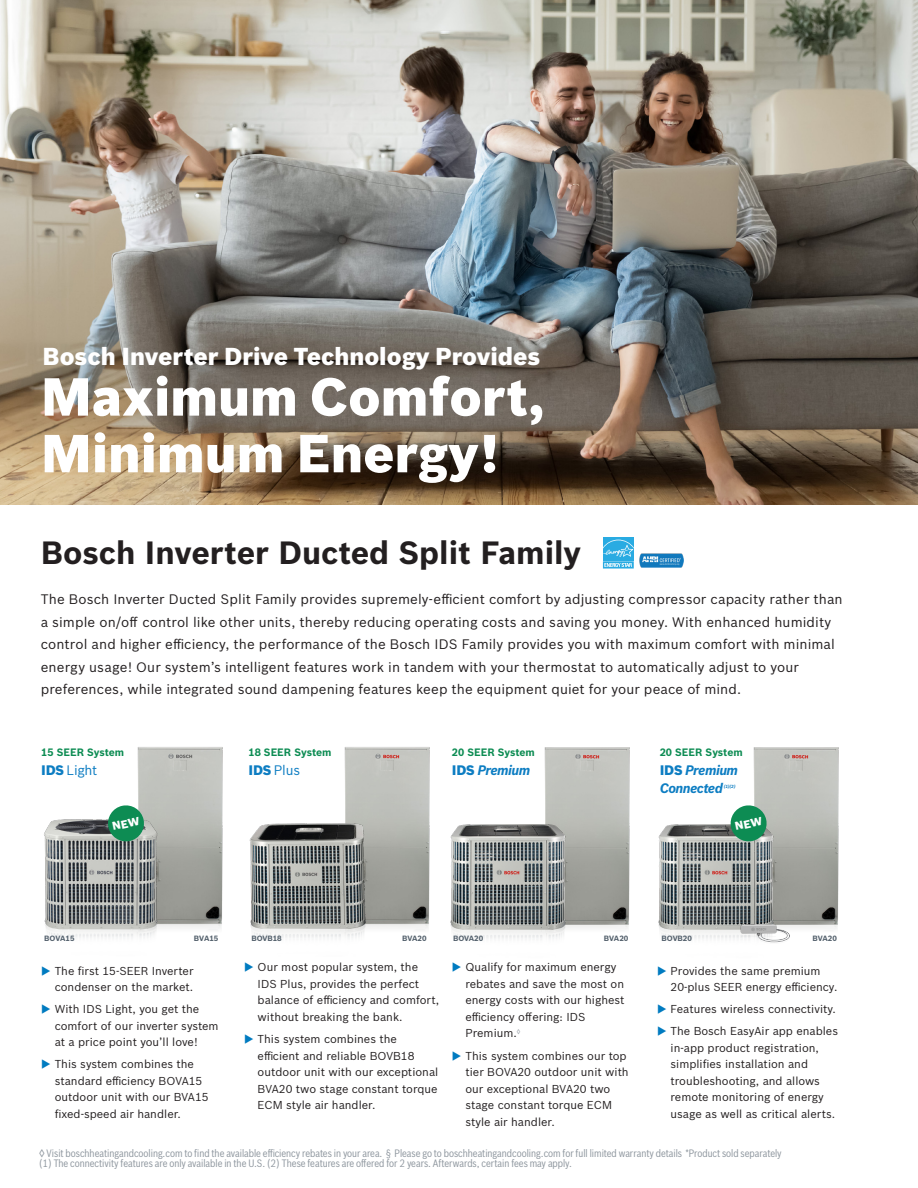
<style>
.page{position:relative;width:918px;height:1188px;background:#fff}
.page>*{position:absolute;margin:0;border:0;box-sizing:border-box;transform-origin:0 0}
.t1{font:900 52.35px/56.7px "Bosch Sans";color:#fff}
.t2{font:700 31.5px "Bosch Sans";color:#231f20}
.t3{font:900 24px "Bosch Sans";color:#fff}
.Intro_11_6_Bosch_Blu{font:13.5px/22.5px "Bosch Sans";letter-spacing:.01em;color:#231f20}
.t4{font:italic 700 13.5px "Bosch Sans";letter-spacing:-.04em;color:#0d7dc2}
.t5{font:13.5px "Bosch Sans";letter-spacing:-.02em;color:#0d7dc2}
.Intro_11_6_Bosch_Blu-2{font:11.25px/16.5px "Bosch Sans";color:#231f20}
.t6{font:10.5px "Bosch Sans Cond";color:#8f979f}
.t7{font:700 10.5px "Bosch Sans";color:#0d8c53}
.Intro_11_6_Bosch_Blu-3{font:700 7.5px "Bosch Sans";color:#525f6b}
.t8{font:italic 700 4.35px "Bosch Sans";color:#0d7dc2}
.s1{font-weight:900}
.s2{font-weight:900;font-style:normal}
.s3{color:#007bc0}
</style>
<div class="page">
<img style="left:0;top:0;width:918px;height:504px">
<div style="left:603px;top:537px;width:31px;height:24px;background:#29abe2"></div>
<svg style="left:603px;top:540px;width:31px;height:29px"></svg>
<img style="left:639px;top:554px;width:45px;height:13px">
<img style="left:137px;top:747px;width:86px;height:183px">
<img style="left:44px;top:778px;width:117px;height:160px">
<img style="left:344px;top:747px;width:86px;height:183px">
<img style="left:249px;top:777px;width:119px;height:161px">
<img style="left:753px;top:747px;width:86px;height:182px">
<img style="left:658px;top:820px;width:130px;height:119px">
<img style="left:544px;top:747px;width:86px;height:182px">
<img style="left:450px;top:820px;width:129px;height:119px">
<img style="left:706px;top:935px;width:52px;height:4px">
<img style="left:706px;top:912px;width:88px;height:23px">
<svg style="left:758px;top:929px;width:32px;height:1px"></svg>
<div style="left:758px;top:930px;width:33px;height:14px;background:#fff;opacity:.91"></div>
<div style="left:758px;top:931px;width:33px;height:14px;background:#231f20;opacity:.41"></div>
<svg style="left:106px;top:804px;width:40px;height:39px;background:#4b9e78"></svg>
<svg style="left:729px;top:804px;width:39px;height:39px;background:#4a9f78"></svg>
<p class="t3" style="left:43px;top:338px;width:499px">Bosch Inverter Drive Technology Provides</p>
<p class="t1" style="left:41px;top:365px;width:505px">Maximum Comfort,<br>Minimum Energy!</p>
<p class="t2" style="left:41px;top:529px;width:542px">Bosch Inverter Ducted Split Family</p>
<p class="Intro_11_6_Bosch_Blu" style="left:41px;top:587px;width:803px">The Bosch Inverter Ducted Split Family provides supremely-efficient comfort by adjusting compressor capacity rather than a simple on/off control like other units, thereby reducing operating costs and saving you money. With enhanced humidity control and higher efficiency, the performance of the Bosch IDS Family provides you with maximum comfort with minimal energy usage! Our system’s intelligent features work in tandem with your thermostat to automatically adjust to your preferences, while integrated sound dampening features keep the equipment quiet for your peace of mind.</p>
<p class="t7" style="left:41px;top:745px;width:85px">15 SEER System</p>
<p class="t7" style="left:248px;top:745px;width:85px">18 SEER System</p>
<p class="t5" style="left:41px;top:761px;width:58px"><span class="s1">IDS</span> Light</p>
<p class="t5" style="left:248px;top:761px;width:53px"><span class="s1">IDS</span> Plus</p>
<p class="t7" style="left:452px;top:745px;width:85px">20 SEER System</p>
<p class="t4" style="left:452px;top:760px;width:80px"><span class="s2">IDS</span> Premium</p>
<p class="t7" style="left:660px;top:745px;width:85px">20 SEER System</p>
<p class="t4" style="left:660px;top:760px;width:80px"><span class="s2">IDS</span> Premium</p>
<p class="t4" style="left:660px;top:778px;width:65px">Connected</p>
<p class="t8" style="left:724px;top:783px;width:13px">(1)(2)</p>
<p class="Intro_11_6_Bosch_Blu-3" style="left:44px;top:932px;width:32px">BOVA15</p>
<p class="Intro_11_6_Bosch_Blu-3" style="left:194px;top:932px;width:26px">BVA15</p>
<p class="Intro_11_6_Bosch_Blu-3" style="left:251px;top:932px;width:32px">BOVB18</p>
<p class="Intro_11_6_Bosch_Blu-3" style="left:402px;top:932px;width:26px">BVA20</p>
<p class="Intro_11_6_Bosch_Blu-2" style="left:41px;top:962px;width:154px;text-align:right"><span class="s3">◆</span> The first 15-SEER Inverter condenser on the market.</p>
<p class="Intro_11_6_Bosch_Blu-2" style="left:55px;top:1000px;width:166px;text-indent:-14px"><span class="s3">◆</span> With IDS Light, you get the comfort of our inverter system at a price point you’ll love!</p>
<p class="Intro_11_6_Bosch_Blu-2" style="left:55px;top:1055px;width:155px;text-indent:-14px"><span class="s3">◆</span> This system combines the standard efficiency BOVA15 outdoor unit with our BVA15 fixed-speed air handler.</p>
<p class="Intro_11_6_Bosch_Blu-2" style="left:258px;top:958px;width:183px;text-indent:-14px"><span class="s3">◆</span> Our most popular system, the<br>IDS Plus, provides the perfect balance of efficiency and comfort, without breaking the bank.</p>
<p class="Intro_11_6_Bosch_Blu-2" style="left:258px;top:1030px;width:182px;text-indent:-14px"><span class="s3">◆</span> This system combines the efficient and reliable BOVB18 outdoor unit with our exceptional<br>BVA20 two stage constant torque<br>ECM style air handler.</p>
<p class="Intro_11_6_Bosch_Blu-3" style="left:453px;top:932px;width:32px">BOVA20</p>
<p class="Intro_11_6_Bosch_Blu-3" style="left:604px;top:932px;width:26px">BVA20</p>
<p class="Intro_11_6_Bosch_Blu-3" style="left:662px;top:932px;width:32px">BOVB20</p>
<p class="Intro_11_6_Bosch_Blu-3" style="left:812px;top:932px;width:26px">BVA20</p>
<p class="Intro_11_6_Bosch_Blu-2" style="left:465px;top:958px;width:161px;text-indent:-14px"><span class="s3">◆</span> Qualify for maximum energy rebates and save the most on energy costs with our highest efficiency offering: IDS<br>Premium.<sup>◊</sup></p>
<p class="Intro_11_6_Bosch_Blu-2" style="left:465px;top:1047px;width:165px;text-indent:-14px"><span class="s3">◆</span> This system combines our top tier BOVA20 outdoor unit with our exceptional BVA20 two stage constant torque ECM style air handler.</p>
<p class="Intro_11_6_Bosch_Blu-2" style="left:671px;top:962px;width:168px;text-indent:-14px"><span class="s3">◆</span> Provides the same premium<br>20-plus SEER energy efficiency.</p>
<p class="Intro_11_6_Bosch_Blu-2" style="left:657px;top:1000px;width:180px"><span class="s3">◆</span> Features wireless connectivity.</p>
<p class="Intro_11_6_Bosch_Blu-2" style="left:671px;top:1022px;width:169px;text-indent:-14px"><span class="s3">◆</span> The Bosch EasyAir app enables in-app product registration, simplifies installation and troubleshooting, and allows remote monitoring of energy usage as well as critical alerts.</p>
<p class="t6" style="left:39px;top:1145px;width:744px">◊ Visit boschheatingandcooling.com to find the available efficiency rebates in your area. § Please go to boschheatingandcooling.com for full limited warranty details *Product sold separately</p>
<p class="t6" style="left:39px;top:1156px;width:534px">(1) The connectivity features are only available in the U.S. (2) These features are offered for 2 years. Afterwards, certain fees may apply.</p>
</div>
